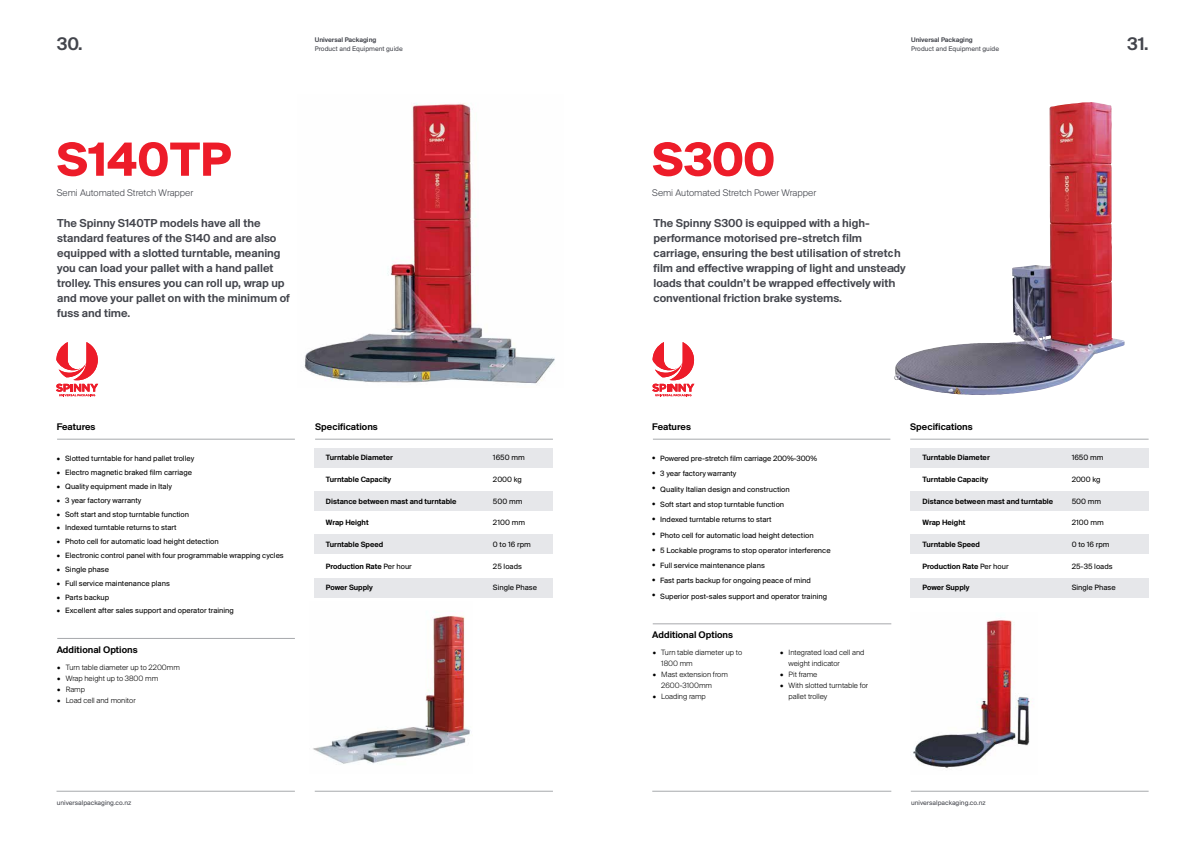
<style>
.page{position:relative;width:1191px;height:842px;background:#fff}
.page>*{position:absolute;margin:0;border:0;box-sizing:border-box;transform-origin:0 0}
.t1{font:700 50px "Suisse BP Intl";color:#ed1c29}
.t2{font:19px "Suisse BP Intl Antique";color:#43454c}
.t3{font:12px/15px "Suisse BP Intl Antique";color:#43454c}
.t4{font:10px "Suisse BP Intl Antique";color:#000}
.t5{font:300 10px "Suisse BP Intl";color:#43454c}
.t6{font:8px "Suisse BP Intl";color:#000}
.t7{font:8px "Suisse BP Intl Antique";color:#000}
.t8{font:300 8px/11px "Suisse BP Intl";color:#000}
.t9{font:7px "Suisse BP Intl";color:#43454c}
.t10{font:7px "Suisse BP Intl Antique";color:#43454c}
.s1{font-family:"Suisse BP Intl"}
</style>
<div class="page">
<div style="left:315px;top:448px;width:238px;height:19px;background:#e6e7ea"></div>
<div style="left:315px;top:491px;width:238px;height:20px;background:#e6e7ea"></div>
<div style="left:315px;top:535px;width:238px;height:19px;background:#e6e7ea"></div>
<div style="left:315px;top:578px;width:238px;height:20px;background:#e6e7ea"></div>
<div style="left:910px;top:448px;width:238px;height:19px;background:#e6e7ea"></div>
<div style="left:910px;top:491px;width:238px;height:20px;background:#e6e7ea"></div>
<div style="left:910px;top:535px;width:238px;height:19px;background:#e6e7ea"></div>
<div style="left:910px;top:578px;width:238px;height:20px;background:#e6e7ea"></div>
<hr style="left:57px;top:638px;width:238px;height:1px;background:#a7a9ac">
<hr style="left:653px;top:624px;width:238px;height:1px;background:#a7a9ac">
<img style="left:304px;top:103px;width:251px;height:281px">
<img style="left:894px;top:102px;width:193px;height:293px">
<hr style="left:653px;top:439px;width:237px;height:1px;background:#a7a9ac">
<hr style="left:910px;top:439px;width:238px;height:1px;background:#a7a9ac">
<hr style="left:57px;top:439px;width:238px;height:1px;background:#a7a9ac">
<hr style="left:315px;top:439px;width:238px;height:1px;background:#a7a9ac">
<img style="left:313px;top:615px;width:158px;height:149px">
<hr style="left:315px;top:791px;width:238px;height:1px;background:#a7a9ac">
<hr style="left:910px;top:791px;width:238px;height:1px;background:#a7a9ac">
<hr style="left:57px;top:791px;width:238px;height:1px;background:#a7a9ac">
<hr style="left:652px;top:791px;width:239px;height:1px;background:#a7a9ac">
<img style="left:913px;top:620px;width:117px;height:148px">
<svg style="left:652px;top:342px;width:42px;height:54px"></svg>
<svg style="left:56px;top:342px;width:42px;height:54px"></svg>
<h2 class="t2" style="left:57px;top:33px;width:27px">30.</h2>
<p class="t10" style="left:315px;top:36px;width:63px">Universal Packaging</p>
<p class="t9" style="left:315px;top:45px;width:90px">Product and Equipment guide</p>
<h1 class="t1" style="left:57px;top:130px;width:176px">S140TP</h1>
<h1 class="t1" style="left:652px;top:130px;width:125px">S300</h1>
<p class="t5" style="left:652px;top:186px;width:165px">Semi Automated Stretch Power Wrapper</p>
<p class="t5" style="left:57px;top:186px;width:138px">Semi Automated Stretch Wrapper</p>
<p class="t10" style="left:911px;top:36px;width:63px">Universal Packaging</p>
<p class="t9" style="left:911px;top:45px;width:90px">Product and Equipment guide</p>
<h2 class="t2" style="left:1127px;top:33px;width:23px">31.</h2>
<p class="t3" style="left:57px;top:216px;width:234px">The Spinny S140TP models have all the standard features of the S140 and are also equipped with a slotted turntable, meaning you can load your pallet with a hand pallet trolley. This ensures you can roll up, wrap up and move your pallet on with the minimum of fuss and time.</p>
<p class="t3" style="left:653px;top:216px;width:254px">The Spinny S300 is equipped with a high&shy;performance motorised pre-stretch film carriage, ensuring the best utilisation of stretch film and effective wrapping of light and unsteady loads that couldn’t be wrapped effectively with conventional friction brake systems.</p>
<p class="t4" style="left:57px;top:420px;width:40px">Features</p>
<p class="t4" style="left:315px;top:420px;width:64px">Specifications</p>
<p class="t6" style="left:57px;top:454px;width:139px">• Slotted turntable for hand pallet trolley</p>
<p class="t6" style="left:57px;top:468px;width:137px">• Electro magnetic braked film carriage</p>
<p class="t6" style="left:57px;top:481px;width:117px">• Quality equipment made in Italy</p>
<p class="t6" style="left:57px;top:495px;width:86px">• 3 year factory warranty</p>
<p class="t6" style="left:57px;top:509px;width:134px">• Soft start and stop turntable function</p>
<p class="t6" style="left:57px;top:523px;width:121px">• Indexed turntable returns to start</p>
<p class="t6" style="left:57px;top:537px;width:163px">• Photo cell for automatic load height detection</p>
<p class="t6" style="left:57px;top:551px;width:229px">• Electronic control panel with four programmable wrapping cycles</p>
<p class="t6" style="left:57px;top:564px;width:54px">• Single phase</p>
<p class="t6" style="left:57px;top:578px;width:115px">• Full service maintenance plans</p>
<p class="t6" style="left:57px;top:592px;width:54px">• Parts backup</p>
<p class="t6" style="left:57px;top:606px;width:179px">• Excellent after sales support and operator training</p>
<p class="t4" style="left:57px;top:643px;width:82px">Additional Options</p>
<p class="t8" style="left:57px;top:661px;width:124px">• Turn table diameter up to 2200mm</p>
<p class="t8" style="left:57px;top:672px;width:102px">• Wrap height up to 3800 mm</p>
<p class="t8" style="left:57px;top:683px;width:29px">• Ramp</p>
<p class="t8" style="left:57px;top:694px;width:80px">• Load cell and monitor</p>
<p class="t9" style="left:57px;top:799px;width:76px">universalpackaging.co.nz</p>
<p class="t7" style="left:326px;top:453px;width:69px">Turntable Diameter</p>
<p class="t6" style="left:493px;top:453px;width:33px">1650 mm</p>
<p class="t7" style="left:326px;top:475px;width:67px">Turntable Capacity</p>
<p class="t6" style="left:493px;top:475px;width:30px">2000 kg</p>
<p class="t7" style="left:326px;top:496px;width:132px">Distance between mast and turntable</p>
<p class="t6" style="left:493px;top:496px;width:31px">500 mm</p>
<p class="t7" style="left:326px;top:518px;width:44px">Wrap Height</p>
<p class="t6" style="left:493px;top:518px;width:34px">2100 mm</p>
<p class="t7" style="left:326px;top:540px;width:59px">Turntable Speed</p>
<p class="t6" style="left:493px;top:540px;width:39px">0 to 16 rpm</p>
<p class="t7" style="left:326px;top:561px;width:87px">Production Rate <span class="s1">Per hour</span></p>
<p class="t6" style="left:493px;top:561px;width:31px">25 loads</p>
<p class="t7" style="left:326px;top:583px;width:48px">Power Supply</p>
<p class="t6" style="left:493px;top:583px;width:46px">Single Phase</p>
<p class="t4" style="left:652px;top:420px;width:40px">Features</p>
<p class="t4" style="left:910px;top:420px;width:64px">Specifications</p>
<p class="t6" style="left:652px;top:454px;width:166px">• Powered pre-stretch film carriage 200%-300%</p>
<p class="t6" style="left:652px;top:469px;width:86px">• 3 year factory warranty</p>
<p class="t6" style="left:652px;top:484px;width:139px">• Quality Italian design and construction</p>
<p class="t6" style="left:652px;top:500px;width:133px">• Soft start and stop turntable function</p>
<p class="t6" style="left:652px;top:515px;width:121px">• Indexed turntable returns to start</p>
<p class="t6" style="left:652px;top:530px;width:163px">• Photo cell for automatic load height detection</p>
<p class="t6" style="left:652px;top:545px;width:180px">• 5 Lockable programs to stop operator interference</p>
<p class="t6" style="left:652px;top:561px;width:114px">• Full service maintenance plans</p>
<p class="t6" style="left:652px;top:576px;width:160px">• Fast parts backup for ongoing peace of mind</p>
<p class="t6" style="left:652px;top:591px;width:176px">• Superior post-sales support and operator training</p>
<p class="t4" style="left:652px;top:629px;width:82px">Additional Options</p>
<p class="t8" style="left:661px;top:647px;width:83px;text-indent:-9px">• Turn table diameter up to<br>1800 mm</p>
<p class="t8" style="left:661px;top:669px;width:68px;text-indent:-9px">• Mast extension from<br>2600-3100mm</p>
<p class="t8" style="left:653px;top:691px;width:55px">• Loading ramp</p>
<p class="t8" style="left:788px;top:647px;width:77px;text-indent:-9px">• Integrated load cell and weight indicator</p>
<p class="t8" style="left:780px;top:669px;width:39px">• Pit frame</p>
<p class="t8" style="left:788px;top:680px;width:81px;text-indent:-9px">• With slotted turntable for pallet trolley</p>
<p class="t7" style="left:922px;top:453px;width:69px">Turntable Diameter</p>
<p class="t6" style="left:1071px;top:453px;width:33px">1650 mm</p>
<p class="t7" style="left:922px;top:475px;width:67px">Turntable Capacity</p>
<p class="t6" style="left:1071px;top:475px;width:30px">2000 kg</p>
<p class="t7" style="left:922px;top:496px;width:132px">Distance between mast and turntable</p>
<p class="t6" style="left:1071px;top:496px;width:31px">500 mm</p>
<p class="t7" style="left:922px;top:518px;width:44px">Wrap Height</p>
<p class="t6" style="left:1071px;top:518px;width:34px">2100 mm</p>
<p class="t7" style="left:922px;top:540px;width:59px">Turntable Speed</p>
<p class="t6" style="left:1071px;top:540px;width:39px">0 to 16 rpm</p>
<p class="t7" style="left:922px;top:561px;width:87px">Production Rate <span class="s1">Per hour</span></p>
<p class="t6" style="left:1071px;top:561px;width:42px">25-35 loads</p>
<p class="t7" style="left:922px;top:583px;width:48px">Power Supply</p>
<p class="t6" style="left:1071px;top:583px;width:46px">Single Phase</p>
<p class="t9" style="left:911px;top:799px;width:76px">universalpackaging.co.nz</p>
</div>
